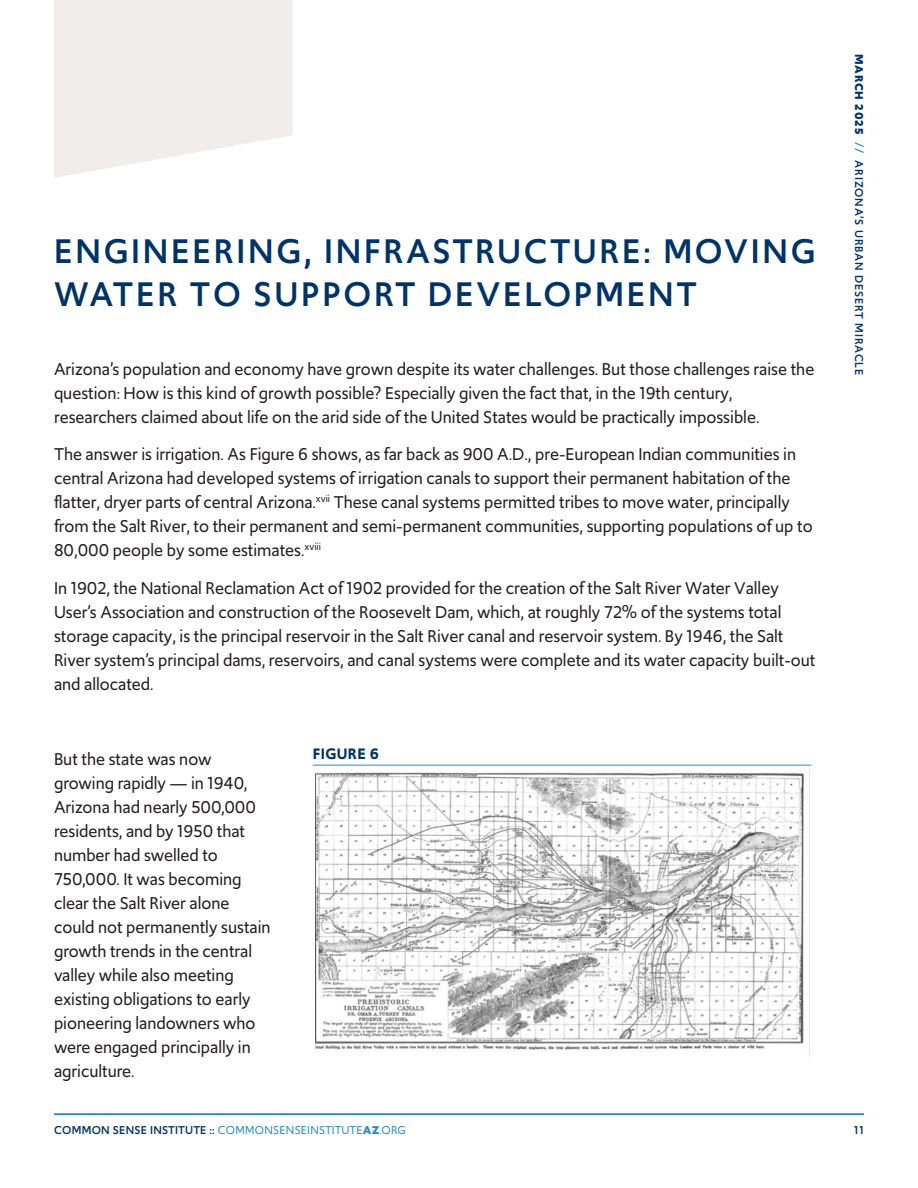
<style>
.page{position:relative;width:918px;height:1188px;background:#fff}
.page>*{position:absolute;margin:0;border:0;box-sizing:border-box;transform-origin:0 0}
.t1{font:500 36px/43.2px "Upgrade";letter-spacing:.075em;color:#036}
.t2{font:18px/24px "Upgrade";color:#231f20}
.Figure_Label{font:600 16.05px "Upgrade";letter-spacing:.025em;color:#036}
.t3{font:12px "Upgrade";letter-spacing:.025em;color:#298dc2}
.t4{font:500 12px "Upgrade";letter-spacing:.075em;color:#036}
.s1{font-weight:500;color:#036}
.s2{font-weight:700}
.s3{color:#298dc2}
</style>
<div class="page">
<hr style="left:54px;top:1113px;width:810px;height:2px;background:#298dc2">
<svg style="left:54px;top:0;width:239px;height:178px;background:#f0f0ef"></svg>
<hr style="left:313px;top:765px;width:499px;height:1px;background:#298dc2">
<img style="left:315px;top:769px;width:495px;height:287px">
<p class="t1" style="left:54px;top:230px;width:763px">ENGINEERING, INFRASTRUCTURE: MOVING<br>WATER TO SUPPORT DEVELOPMENT</p>
<p class="t2" style="left:54px;top:357px;width:762px">Arizona’s population and economy have grown despite its water challenges. But those challenges raise the question: How is this kind of growth possible? Especially given the fact that, in the 19th century, researchers claimed about life on the arid side of the United States would be practically impossible.</p>
<p class="t2" style="left:54px;top:442px;width:760px">The answer is irrigation. As Figure 6 shows, as far back as 900 A.D., pre-European Indian communities in central Arizona had developed systems of irrigation canals to support their permanent habitation of the flatter, dryer parts of central Arizona.<sup>xvii</sup> These canal systems permitted tribes to move water, principally from the Salt River, to their permanent and semi-permanent communities, supporting populations of up to 80,000 people by some estimates.<sup>xviii</sup></p>
<p class="t2" style="left:54px;top:576px;width:763px">In 1902, the National Reclamation Act of 1902 provided for the creation of the Salt River Water Valley User’s Association and construction of the Roosevelt Dam, which, at roughly 72% of the systems total storage capacity, is the principal reservoir in the Salt River canal and reservoir system. By 1946, the Salt River system’s principal dams, reservoirs, and canal systems were complete and its water capacity built-out and allocated.</p>
<p class="t2" style="left:54px;top:747px;width:218px">But the state was now growing rapidly — in 1940,<br>Arizona had nearly 500,000 residents, and by 1950 that number had swelled to<br>750,000. It was becoming clear the Salt River alone could not permanently sustain growth trends in the central valley while also meeting existing obligations to early pioneering landowners who were engaged principally in agriculture.</p>
<p class="Figure_Label" style="left:313px;top:743px;width:68px">FIGURE 6</p>
<p class="t3" style="left:54px;top:1122px;width:353px"><span class="s1">COMMON SENSE INSTITUTE ::</span> COMMONSENSEINSTITUTE<span class="s2">AZ</span>.ORG</p>
<p class="t4" style="left:867px;top:54px;width:323px;rotate:90deg"><span class="s2">MARCH 2025</span> <span class="s3">//</span> ARIZONA’S URBAN DESERT MIRACLE</p>
<p class="t4" style="left:854px;top:1122px;width:11px">11</p>
</div>
